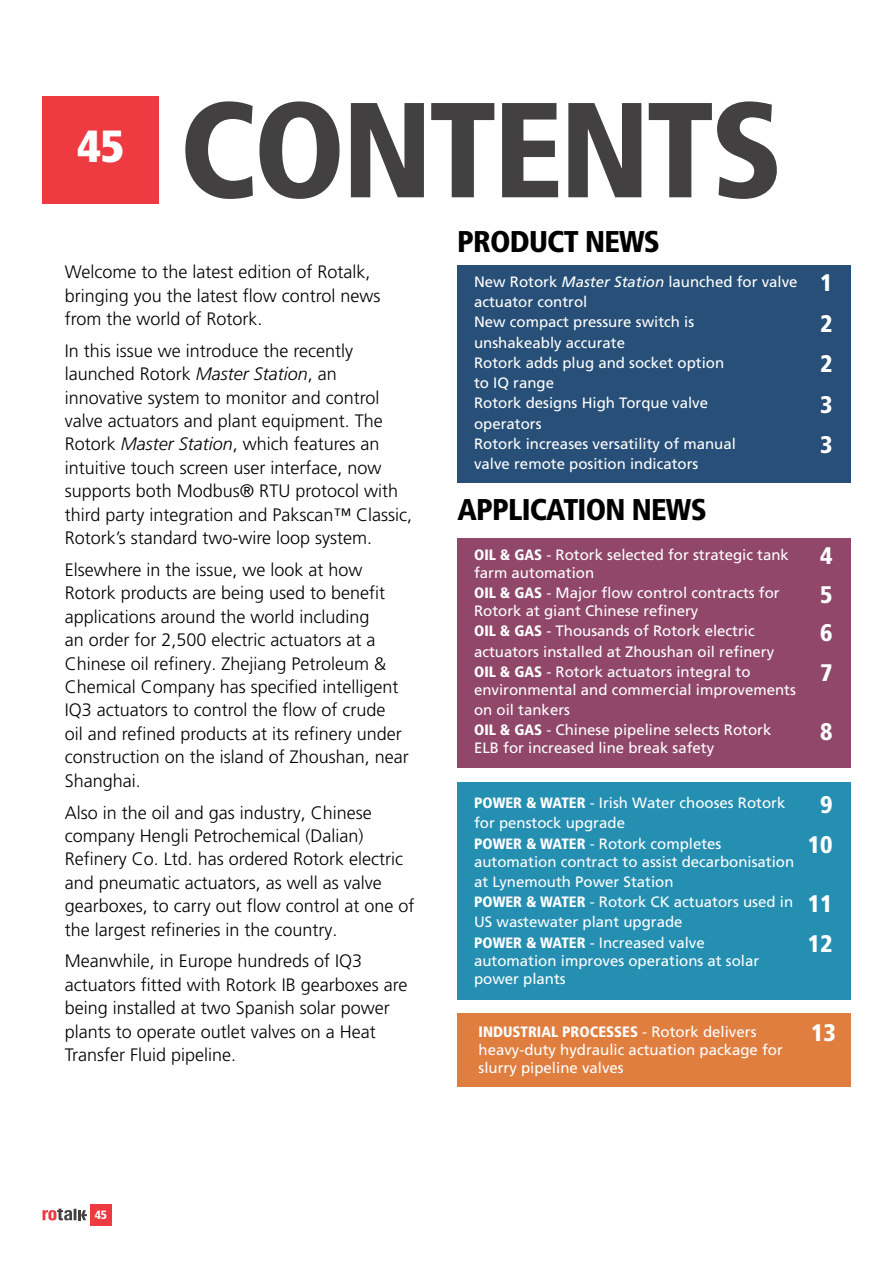
<style>
.page{position:relative;width:893px;height:1263px;background:#fff}
.page>*{position:absolute;margin:0;border:0;box-sizing:border-box;transform-origin:0 0}
.t1{font:900 condensed 135px "Frutiger LT Pro";letter-spacing:-.025em;color:#424041}
.t2{font:900 condensed 45px "Frutiger LT Pro";color:#fff}
.Contents_section_ind{font:900 condensed 30px "Frutiger LT Pro";letter-spacing:-.025em;color:#000}
.Index_headings{font:900 condensed 24px "Frutiger LT Pro";color:#fff}
.Index_numbers{font:900 condensed 24px "Frutiger LT Pro";color:#fff}
.Body_serif_on_white{font:300 18px/23.4px "Frutiger LT Pro";color:#000}
.Index_headings-2{font:15px/20.2px "Frutiger LT Pro";color:#fff}
.t3{font:900 condensed 12px "Frutiger LT Pro";color:#fff}
.s1{font-style:italic}
.s2{font-weight:900;font-stretch:condensed;font-size:24px}
.s3{font-weight:900;font-stretch:condensed}
</style>
<div class="page">
<svg style="left:43px;top:1208px;width:44px;height:12px"></svg>
<div style="left:90px;top:1204px;width:22px;height:21px;background:#ee3a41"></div>
<div style="left:457px;top:1013px;width:393px;height:73px;background:#e07e3f"></div>
<div style="left:43px;top:96px;width:116px;height:107px;background:#ee3a41"></div>
<div style="left:457px;top:265px;width:393px;height:218px;background:#274f77"></div>
<div style="left:457px;top:538px;width:393px;height:229px;background:#90476a"></div>
<div style="left:457px;top:781px;width:393px;height:218px;background:#258fb2"></div>
<p class="t2" style="left:78px;top:119px;width:48px">45</p>
<p class="t1" style="left:179px;top:69px;width:605px">CONTENTS</p>
<p class="Contents_section_ind" style="left:457px;top:224px;width:204px">PRODUCT NEWS</p>
<p class="Body_serif_on_white" style="left:65px;top:260px;width:317px">Welcome to the latest edition of Rotalk, bringing you the latest flow control news from the world of Rotork.</p>
<p class="Body_serif_on_white" style="left:65px;top:339px;width:349px">In this issue we introduce the recently launched Rotork <span class="s1">Master Station</span>, an innovative system to monitor and control valve actuators and plant equipment. The Rotork <span class="s1">Master Station</span>, which features an intuitive touch screen user interface, now supports both Modbus® RTU protocol with third party integration and Pakscan™ Classic, Rotork’s standard two-wire loop system.</p>
<p class="Body_serif_on_white" style="left:65px;top:558px;width:346px">Elsewhere in the issue, we look at how Rotork products are being used to benefit applications around the world including<br>an order for 2,500 electric actuators at a Chinese oil refinery. Zhejiang Petroleum &amp; Chemical Company has specified intelligent IQ3 actuators to control the flow of crude<br>oil and refined products at its refinery under construction on the island of Zhoushan, near Shanghai.</p>
<p class="Body_serif_on_white" style="left:65px;top:801px;width:351px">Also in the oil and gas industry, Chinese company Hengli Petrochemical (Dalian)<br>Refinery Co. Ltd. has ordered Rotork electric and pneumatic actuators, as well as valve gearboxes, to carry out flow control at one of the largest refineries in the country.</p>
<p class="Body_serif_on_white" style="left:65px;top:950px;width:344px">Meanwhile, in Europe hundreds of IQ3 actuators fitted with Rotork IB gearboxes are being installed at two Spanish solar power plants to operate outlet valves on a Heat Transfer Fluid pipeline.</p>
<p class="Index_headings-2" style="left:474px;top:272px;width:360px">New Rotork <span class="s1">Master Station</span> launched for valve <span class="s2">1 </span>actuator control</p>
<p class="Index_headings-2" style="left:474px;top:312px;width:222px">New compact pressure switch is</p>
<p class="Index_headings" style="left:820px;top:309px;width:14px">2</p>
<p class="Index_headings-2" style="left:474px;top:332px;width:152px">unshakeably accurate</p>
<p class="Index_headings-2" style="left:474px;top:353px;width:252px">Rotork adds plug and socket option</p>
<p class="Index_headings" style="left:820px;top:350px;width:14px">2</p>
<p class="Index_headings-2" style="left:474px;top:373px;width:82px">to IQ range</p>
<p class="Index_headings-2" style="left:474px;top:393px;width:235px">Rotork designs High Torque valve</p>
<p class="Index_headings" style="left:820px;top:390px;width:14px">3</p>
<p class="Index_headings-2" style="left:474px;top:413px;width:69px">operators</p>
<p class="Index_headings-2" style="left:474px;top:434px;width:263px">Rotork increases versatility of manual</p>
<p class="Index_headings" style="left:820px;top:431px;width:14px">3</p>
<p class="Index_headings-2" style="left:474px;top:454px;width:226px">valve remote position indicators</p>
<p class="Contents_section_ind" style="left:457px;top:492px;width:251px">APPLICATION NEWS</p>
<p class="Index_headings-2" style="left:474px;top:545px;width:316px"><span class="s3">OIL &amp; GAS</span> - Rotork selected for strategic tank</p>
<p class="Index_headings" style="left:820px;top:542px;width:14px">4</p>
<p class="Index_headings-2" style="left:474px;top:563px;width:122px">farm automation</p>
<p class="Index_headings-2" style="left:474px;top:583px;width:307px"><span class="s3">OIL &amp; GAS</span> - Major flow control contracts for</p>
<p class="Index_headings" style="left:820px;top:580px;width:14px">5</p>
<p class="Index_headings-2" style="left:474px;top:601px;width:226px">Rotork at giant Chinese refinery</p>
<p class="Index_headings-2" style="left:474px;top:621px;width:282px"><span class="s3">OIL &amp; GAS</span> - Thousands of Rotork electric</p>
<p class="Index_headings" style="left:820px;top:618px;width:14px">6</p>
<p class="Index_headings-2" style="left:474px;top:641px;width:302px">actuators installed at Zhoushan oil refinery</p>
<p class="Index_headings-2" style="left:474px;top:662px;width:278px"><span class="s3">OIL &amp; GAS</span> - Rotork actuators integral to</p>
<p class="Index_headings" style="left:820px;top:659px;width:14px">7</p>
<p class="Index_headings-2" style="left:474px;top:680px;width:323px">environmental and commercial improvements</p>
<p class="Index_headings-2" style="left:474px;top:700px;width:97px">on oil tankers</p>
<p class="Index_headings-2" style="left:474px;top:720px;width:299px"><span class="s3">OIL &amp; GAS</span> - Chinese pipeline selects Rotork</p>
<p class="Index_headings" style="left:820px;top:717px;width:14px">8</p>
<p class="Index_headings-2" style="left:474px;top:738px;width:242px">ELB for increased line break safety</p>
<p class="Index_headings-2" style="left:474px;top:793px;width:313px"><span class="s3">POWER &amp; WATER</span> - Irish Water chooses Rotork</p>
<p class="Index_headings" style="left:820px;top:790px;width:14px">9</p>
<p class="Index_headings-2" style="left:474px;top:813px;width:152px">for penstock upgrade</p>
<p class="Index_headings-2" style="left:474px;top:833px;width:249px"><span class="s3">POWER &amp; WATER</span> - Rotork completes</p>
<p class="Index_headings" style="left:808px;top:830px;width:26px">10</p>
<p class="Index_headings-2" style="left:474px;top:851px;width:322px">automation contract to assist decarbonisation</p>
<p class="Index_headings-2" style="left:474px;top:871px;width:201px">at Lynemouth Power Station</p>
<p class="Index_headings-2" style="left:474px;top:892px;width:360px"><span class="s3">POWER &amp; WATER</span> - Rotork CK actuators used in <span class="s2">11<br></span>US wastewater plant upgrade</p>
<p class="Index_headings-2" style="left:474px;top:932px;width:232px"><span class="s3">POWER &amp; WATER</span> - Increased valve</p>
<p class="Index_headings" style="left:808px;top:929px;width:26px">12</p>
<p class="Index_headings-2" style="left:474px;top:950px;width:287px">automation improves operations at solar</p>
<p class="Index_headings-2" style="left:474px;top:968px;width:93px">power plants</p>
<p class="Index_headings-2" style="left:479px;top:1023px;width:306px;line-height:18px"><span class="s3">INDUSTRIAL PROCESSES</span> - Rotork delivers heavy-duty hydraulic actuation package for slurry pipeline valves</p>
<p class="Index_numbers" style="left:811px;top:1018px;width:26px">13</p>
<p class="t3" style="left:95px;top:1208px;width:14px">45</p>
</div>
